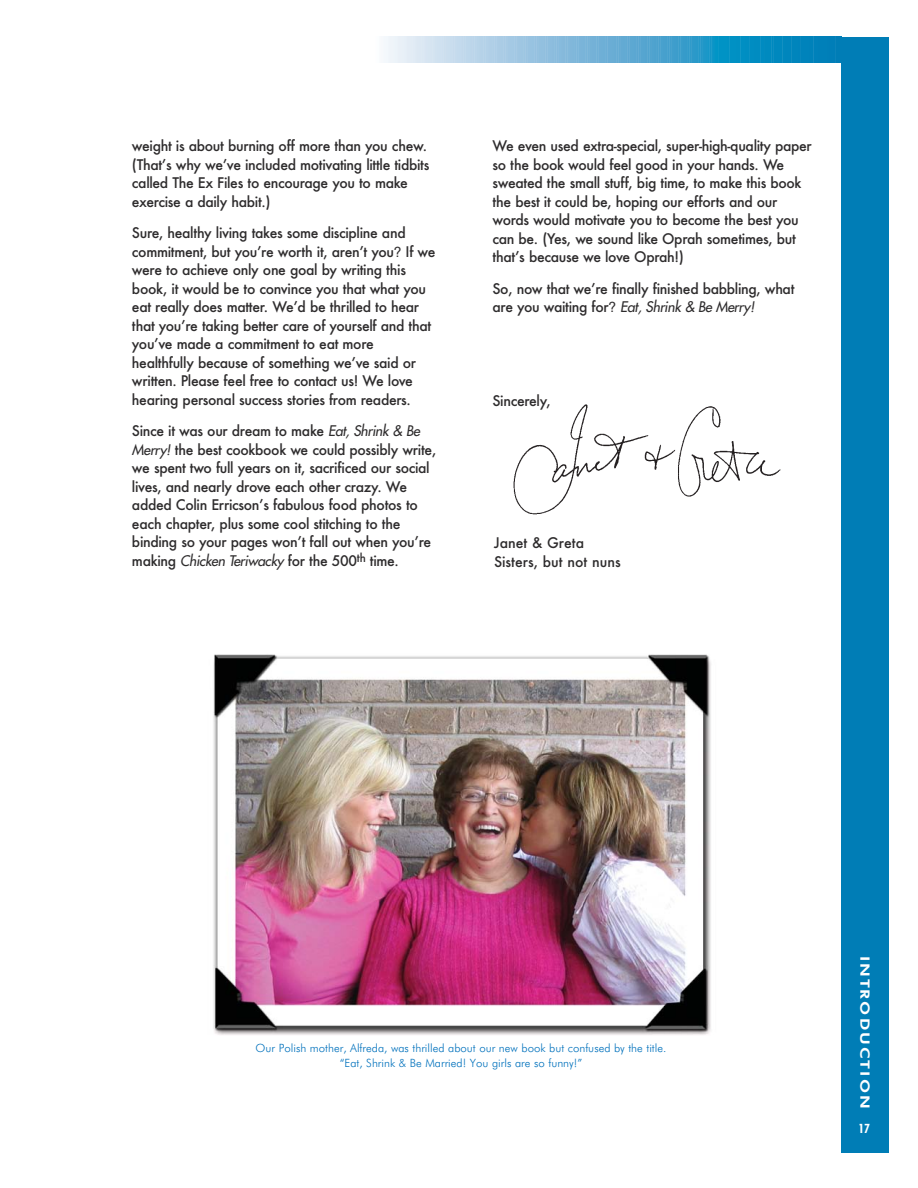
<style>
.page{position:relative;width:918px;height:1188px;background:#fff}
.page>*{position:absolute;margin:0;border:0;box-sizing:border-box;transform-origin:0 0}
.t1{font:500 14.25px/18.5px "Futura";letter-spacing:-.025em;color:#2e2c2d}
.t2{font:500 14.25px/18.6px "Futura";color:#2e2c2d}
.t3{font:800 12.9px "Futura BT";letter-spacing:.12em;color:#fff;scale:1.28 1}
.t4{font:700 condensed 12.9px "Futura BT";color:#fff}
.t5{font:300 11.4px/15.6px "Futura BT";color:#0071bc;text-align:center}
.s1{font-family:"Helvetica";font-weight:400}
.s2{font-weight:400;font-style:italic}
</style>
<div class="page">
<svg style="left:384px;top:37px;width:457px;height:25px;background:#66b1d6"></svg>
<div style="left:841px;top:37px;width:48px;height:1116px;background:#007db6"></div>
<img style="left:213px;top:654px;width:498px;height:381px">
<img style="left:513px;top:404px;width:268px;height:111px">
<p class="t1" style="left:132px;top:138px;width:299px">weight is about burning off more than you chew. (That’s why we’ve included motivating little tidbits called The Ex Files to encourage you to make exercise a daily habit.)</p>
<p class="t1" style="left:132px;top:225px;width:305px">Sure, healthy living takes some discipline and commitment, but you’re worth it, aren’t you<span class="s1">?</span> If we were to achieve only one goal by writing this book, it would be to convince you that what you eat really does matter. We’d be thrilled to hear that you’re taking better care of yourself and that you’ve made a commitment to eat more healthfully because of something we’ve said or written. Please feel free to contact us! We love hearing personal success stories from readers.</p>
<p class="t1" style="left:132px;top:423px;width:306px">Since it was our dream to make <span class="s2">Eat, Shrink &amp; Be Merry!</span> the best cookbook we could possibly write, we spent two full years on it, sacrificed our social lives, and nearly drove each other crazy. We added Colin Erricson’s fabulous food photos to each chapter, plus some cool stitching to the binding so your pages won’t fall out when you’re making <span class="s2">Chicken Teriwacky</span> for the 500<sup>th</sup> time.</p>
<p class="t1" style="left:493px;top:138px;width:321px">We even used extra-special, super-high-quality paper so the book would feel good in your hands. We sweated the small stuff, big time, to make this book the best it could be, hoping our efforts and our words would motivate you to become the best you can be. (Yes, we sound like Oprah sometimes, but that’s because we love Oprah!)</p>
<p class="t1" style="left:493px;top:280px;width:303px">So, now that we’re finally finished babbling, what are you waiting for<span class="s1">?</span> <span class="s2">Eat, Shrink &amp; Be Merry!</span></p>
<p class="t1" style="left:493px;top:393px;width:60px">Sincerely,</p>
<p class="t2" style="left:494px;top:535px;width:128px">Janet &amp; Greta<br>Sisters, but not nuns</p>
<p class="t5" style="left:256px;top:1041px;width:412px">Our Polish mother, Alfreda, was thrilled about our new book but confused by the title. “Eat, Shrink &amp; Be Married! You girls are so funny!”</p>
<p class="t3" style="left:870px;top:956px;width:121px;rotate:90deg">INTRODUCTION</p>
<p class="t4" style="left:859px;top:1123px;width:13px">17</p>
</div>
